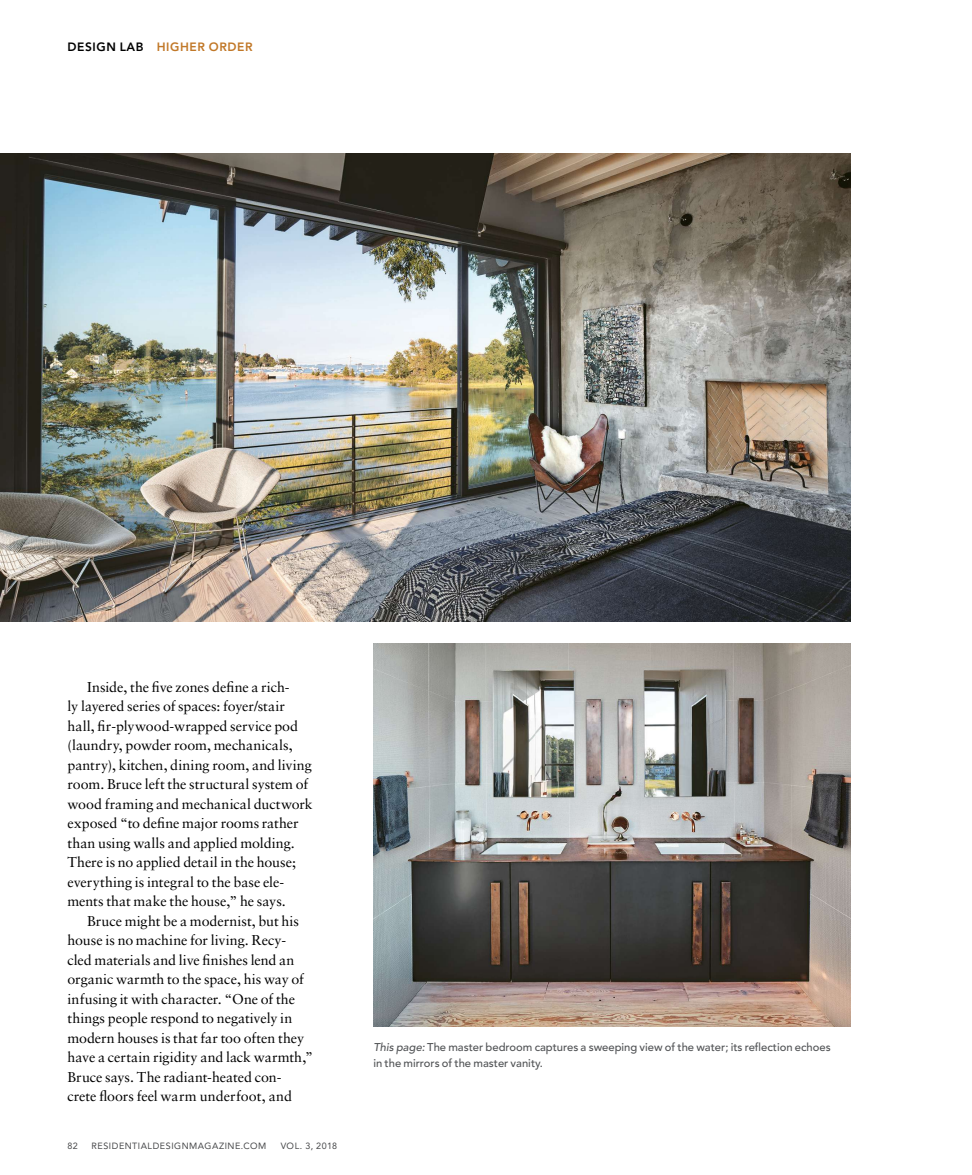
<style>
.page{position:relative;width:972px;height:1175px;background:#fff}
.page>*{position:absolute;margin:0;border:0;box-sizing:border-box;transform-origin:0 0}
.t1{font:14.25px "Sabon LT Pro";color:#000}
.t2{font:800 12px "Avenir";letter-spacing:.05em;color:#c17828}
.t3{font:500 11.25px/15.3px "Avenir";color:#515355}
.t4{font:9px "Avenir";letter-spacing:.055em;color:#464749}
.s1{color:#000}
.s2{font-style:italic}
</style>
<div class="page">
<img style="left:374px;top:643px;width:476px;height:383px">
<img style="left:0;top:153px;width:850px;height:468px">
<p class="t2" style="left:68px;top:39px;width:187px"><span class="s1">DESIGN LAB</span> HIGHER ORDER</p>
<p class="t1" style="left:87px;top:682px;width:204px">Inside, the five zones define a rich-</p>
<p class="t1" style="left:68px;top:701px;width:219px">ly layered series of spaces: foyer/stair</p>
<p class="t1" style="left:68px;top:721px;width:232px">hall, fir-plywood-wrapped service pod</p>
<p class="t1" style="left:68px;top:740px;width:227px">(laundry, powder room, mechanicals,</p>
<p class="t1" style="left:68px;top:760px;width:246px">pantry), kitchen, dining room, and living</p>
<p class="t1" style="left:68px;top:779px;width:242px">room. Bruce left the structural system of</p>
<p class="t1" style="left:68px;top:799px;width:247px">wood framing and mechanical ductwork</p>
<p class="t1" style="left:68px;top:818px;width:233px">exposed “to define major rooms rather</p>
<p class="t1" style="left:68px;top:838px;width:229px">than using walls and applied molding.</p>
<p class="t1" style="left:68px;top:857px;width:230px">There is no applied detail in the house;</p>
<p class="t1" style="left:68px;top:877px;width:218px">everything is integral to the base ele-</p>
<p class="t1" style="left:68px;top:896px;width:220px">ments that make the house,” he says.</p>
<p class="t1" style="left:87px;top:916px;width:214px">Bruce might be a modernist, but his</p>
<p class="t1" style="left:68px;top:935px;width:220px">house is no machine for living. Recy-</p>
<p class="t1" style="left:68px;top:955px;width:228px">cled materials and live finishes lend an</p>
<p class="t1" style="left:68px;top:974px;width:238px">organic warmth to the space, his way of</p>
<p class="t1" style="left:68px;top:994px;width:229px">infusing it with character. “One of the</p>
<p class="t1" style="left:68px;top:1013px;width:226px">things people respond to negatively in</p>
<p class="t1" style="left:68px;top:1033px;width:238px">modern houses is that far too often they</p>
<p class="t1" style="left:68px;top:1052px;width:247px">have a certain rigidity and lack warmth,”</p>
<p class="t1" style="left:68px;top:1072px;width:215px">Bruce says. The radiant-heated con-</p>
<p class="t1" style="left:68px;top:1091px;width:226px">crete floors feel warm underfoot, and</p>
<p class="t4" style="left:68px;top:1140px;width:12px">82</p>
<p class="t4" style="left:92px;top:1140px;width:176px">RESIDENTIALDESIGNMAGAZINE.COM</p>
<p class="t4" style="left:281px;top:1140px;width:58px">VOL. 3, 2018</p>
<p class="t3" style="left:374px;top:1040px;width:459px"><span class="s2">This page:</span> The master bedroom captures a sweeping view of the water; its reflection echoes in the mirrors of the master vanity.</p>
</div>
